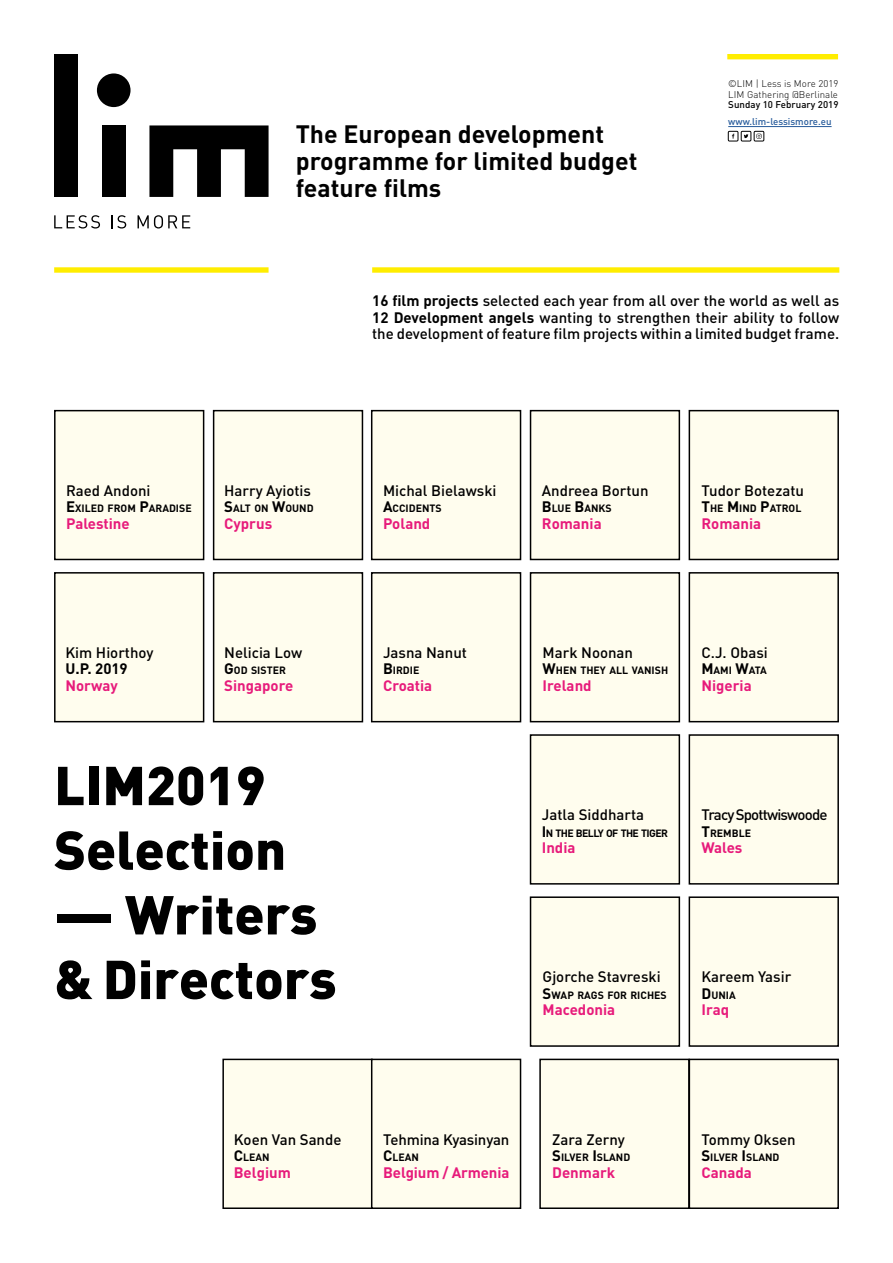
<style>
.page{position:relative;width:893px;height:1263px;background:#fff}
.page>*{position:absolute;margin:0;border:0;box-sizing:border-box;transform-origin:0 0}
.t1{font:900 53.85px/64.7px "DIN";color:#000}
.t2{font:700 24.9px/26.8px "DIN";color:#000}
.t3{font:500 15px/16.5px "DIN";color:#000;text-align:justify}
.t4{font:700 15px "DIN";color:#e71b7b}
.t5{font:500 15px "DIN";letter-spacing:-.055em;color:#000}
.t6{font:700 15px "DIN";color:#000}
.t7{font:700 10.5px "DIN";color:#000}
.t8{font:700 10.5px "DIN";letter-spacing:-.06em;color:#000}
.t9{font:300 9.75px/10.8px "DIN";letter-spacing:.005em;color:#000}
.t10{font:500 9.75px "DIN";color:#275b9b}
.t11{font:500 9.75px "DIN";letter-spacing:.005em;color:#000}
.s1{font-weight:700}
.s2{font-size:15px}
</style>
<div class="page">
<div style="left:372px;top:267px;width:467px;height:6px;background:#ffed00"></div>
<div style="left:54px;top:54px;width:24px;height:143px;background:#000"></div>
<div style="left:102px;top:125px;width:24px;height:72px;background:#000"></div>
<svg style="left:149px;top:125px;width:120px;height:72px"></svg>
<div style="left:97px;top:73px;width:34px;height:34px;background:#000;border-radius:50%"></div>
<svg style="left:54px;top:215px;width:46px;height:13px"></svg>
<svg style="left:111px;top:215px;width:15px;height:13px"></svg>
<svg style="left:138px;top:215px;width:52px;height:13px"></svg>
<hr style="left:728px;top:126px;width:104px;height:1px;background:#275b9b">
<div style="left:741px;top:131px;width:10px;height:10px;border:1px solid #000"></div>
<svg style="left:744px;top:134px;width:4px;height:4px"></svg>
<div style="left:728px;top:131px;width:10px;height:10px;border:1px solid #000"></div>
<div style="left:754px;top:131px;width:10px;height:10px;border:1px solid #000"></div>
<svg style="left:756px;top:134px;width:5px;height:5px"></svg>
<div style="left:54px;top:267px;width:215px;height:6px;background:#ffed00"></div>
<div style="left:727px;top:54px;width:111px;height:5px;background:#ffed00"></div>
<div style="left:55px;top:411px;width:149px;height:148px;background:#fffdee"></div>
<div style="left:54px;top:410px;width:150px;height:150px;border:2px solid #000"></div>
<div style="left:214px;top:411px;width:148px;height:148px;background:#fffdee"></div>
<div style="left:213px;top:410px;width:150px;height:150px;border:2px solid #000"></div>
<div style="left:372px;top:411px;width:148px;height:148px;background:#fffdee"></div>
<div style="left:371px;top:410px;width:150px;height:150px;border:2px solid #000"></div>
<div style="left:530px;top:411px;width:149px;height:148px;background:#fffdee"></div>
<div style="left:530px;top:410px;width:150px;height:150px;border:2px solid #000"></div>
<div style="left:689px;top:411px;width:149px;height:148px;background:#fffdee"></div>
<div style="left:689px;top:410px;width:150px;height:150px;border:2px solid #000"></div>
<div style="left:55px;top:573px;width:149px;height:149px;background:#fffdee"></div>
<div style="left:54px;top:572px;width:150px;height:150px;border:2px solid #000"></div>
<div style="left:214px;top:573px;width:148px;height:149px;background:#fffdee"></div>
<div style="left:213px;top:572px;width:150px;height:150px;border:2px solid #000"></div>
<div style="left:372px;top:573px;width:148px;height:149px;background:#fffdee"></div>
<div style="left:371px;top:572px;width:150px;height:150px;border:2px solid #000"></div>
<div style="left:530px;top:573px;width:149px;height:149px;background:#fffdee"></div>
<div style="left:530px;top:572px;width:150px;height:150px;border:2px solid #000"></div>
<div style="left:689px;top:573px;width:149px;height:149px;background:#fffdee"></div>
<div style="left:689px;top:572px;width:150px;height:150px;border:2px solid #000"></div>
<div style="left:530px;top:735px;width:149px;height:149px;background:#fffdee"></div>
<div style="left:530px;top:734px;width:150px;height:150px;border:2px solid #000"></div>
<div style="left:689px;top:735px;width:149px;height:149px;background:#fffdee"></div>
<div style="left:689px;top:734px;width:150px;height:150px;border:2px solid #000"></div>
<div style="left:530px;top:897px;width:149px;height:149px;background:#fffdee"></div>
<div style="left:530px;top:896px;width:150px;height:151px;border:2px solid #000"></div>
<div style="left:689px;top:897px;width:149px;height:149px;background:#fffdee"></div>
<div style="left:689px;top:896px;width:150px;height:151px;border:2px solid #000"></div>
<div style="left:223px;top:1059px;width:149px;height:149px;background:#fffdee"></div>
<div style="left:222px;top:1059px;width:151px;height:150px;border:2px solid #000"></div>
<div style="left:372px;top:1059px;width:148px;height:149px;background:#fffdee"></div>
<div style="left:371px;top:1059px;width:150px;height:150px;border:2px solid #000"></div>
<div style="left:540px;top:1059px;width:149px;height:149px;background:#fffdee"></div>
<div style="left:539px;top:1059px;width:151px;height:150px;border:2px solid #000"></div>
<div style="left:689px;top:1059px;width:149px;height:149px;background:#fffdee"></div>
<div style="left:689px;top:1059px;width:150px;height:150px;border:2px solid #000"></div>
<h2 class="t2" style="left:296px;top:120px;width:343px">The European development programme for limited budget feature films</h2>
<p class="t9" style="left:728px;top:78px;width:112px">©LIM | Less is More 2019<br>LIM Gathering @Berlinale</p>
<p class="t11" style="left:728px;top:99px;width:112px">Sunday 10 February 2019</p>
<p class="t10" style="left:728px;top:115px;width:105px">www.lim-lessismore.eu</p>
<p class="t3" style="left:372px;top:292px;width:469px"><span class="s1">16 film projects</span> selected each year from all over the world as well as <span class="s1">12 Development angels</span> wanting to strengthen their ability to follow the development of feature film projects within a limited budget frame.</p>
<p class="t3" style="left:66px;top:482px;width:86px">Raed Andoni</p>
<p class="t7" style="left:66px;top:502px;width:126px"><span class="s2">E</span>XILED FROM <span class="s2">P</span>ARADISE</p>
<p class="t4" style="left:66px;top:513px;width:65px">Palestine</p>
<p class="t3" style="left:224px;top:482px;width:88px">Harry Ayiotis</p>
<p class="t7" style="left:224px;top:502px;width:91px"><span class="s2">S</span>ALT ON <span class="s2">W</span>OUND</p>
<p class="t4" style="left:224px;top:513px;width:50px">Cyprus</p>
<p class="t3" style="left:383px;top:482px;width:115px">Michal Bielawski</p>
<p class="t7" style="left:383px;top:502px;width:60px"><span class="s2">A</span>CCIDENTS</p>
<p class="t4" style="left:383px;top:513px;width:49px">Poland</p>
<p class="t3" style="left:542px;top:482px;width:108px">Andreea Bortun</p>
<p class="t7" style="left:542px;top:502px;width:71px"><span class="s2">B</span>LUE <span class="s2">B</span>ANKS</p>
<p class="t4" style="left:542px;top:513px;width:61px">Romania</p>
<p class="t3" style="left:701px;top:482px;width:104px">Tudor Botezatu</p>
<p class="t7" style="left:701px;top:502px;width:101px"><span class="s2">T</span>HE <span class="s2">M</span> IND <span class="s2">P</span>ATROL</p>
<p class="t4" style="left:701px;top:513px;width:61px">Romania</p>
<p class="t3" style="left:65px;top:644px;width:90px">Kim Hiorthoy</p>
<p class="t6" style="left:65px;top:659px;width:64px">U.P. 2019</p>
<p class="t4" style="left:65px;top:676px;width:54px">Norway</p>
<p class="t3" style="left:224px;top:644px;width:80px">Nelicia Low</p>
<p class="t7" style="left:224px;top:664px;width:63px"><span class="s2">G</span>OD SISTER</p>
<p class="t4" style="left:224px;top:676px;width:71px">Singapore</p>
<h1 class="t1" style="left:54px;top:750px;width:233px">LIM2019<br>Selection</h1>
<h1 class="t1" style="left:54px;top:880px;width:284px">— Writers &amp; Directors</h1>
<p class="t3" style="left:383px;top:644px;width:86px">Jasna Nanut</p>
<p class="t7" style="left:383px;top:664px;width:36px"><span class="s2">B</span>IRDIE</p>
<p class="t4" style="left:383px;top:676px;width:51px">Croatia</p>
<p class="t3" style="left:543px;top:644px;width:92px">Mark Noonan</p>
<p class="t7" style="left:543px;top:664px;width:127px"><span class="s2">W</span>HEN THEY ALL VANISH</p>
<p class="t4" style="left:543px;top:676px;width:51px">Ireland</p>
<p class="t3" style="left:701px;top:644px;width:68px">C.J. Obasi</p>
<p class="t7" style="left:701px;top:664px;width:67px"><span class="s2">M</span> AMI <span class="s2">W</span>ATA</p>
<p class="t4" style="left:701px;top:676px;width:52px">Nigeria</p>
<p class="t3" style="left:542px;top:806px;width:104px">Jatla Siddharta</p>
<p class="t8" style="left:542px;top:826px;width:128px"><span class="s2">I</span> N THE BELLY OF THE TIGER</p>
<p class="t4" style="left:542px;top:838px;width:35px">India</p>
<p class="t5" style="left:701px;top:805px;width:128px">Tracy Spottwiswoode</p>
<p class="t7" style="left:701px;top:826px;width:50px"><span class="s2">T</span>REMBLE</p>
<p class="t4" style="left:701px;top:838px;width:42px">Wales</p>
<p class="t3" style="left:543px;top:968px;width:120px">Gjorche Stavreski</p>
<p class="t7" style="left:543px;top:988px;width:126px"><span class="s2">S</span>WAP RAGS FOR RICHES</p>
<p class="t4" style="left:543px;top:1000px;width:74px">Macedonia</p>
<p class="t3" style="left:701px;top:968px;width:91px">Kareem Yasir</p>
<p class="t7" style="left:701px;top:988px;width:36px"><span class="s2">D</span>UNIA</p>
<p class="t4" style="left:701px;top:1000px;width:29px">Iraq</p>
<p class="t3" style="left:234px;top:1130px;width:109px">Koen Van Sande</p>
<p class="t7" style="left:234px;top:1150px;width:37px"><span class="s2">C</span>LEAN</p>
<p class="t4" style="left:234px;top:1162px;width:59px">Belgium</p>
<p class="t3" style="left:383px;top:1130px;width:128px">Tehmina Kyasinyan</p>
<p class="t7" style="left:383px;top:1150px;width:37px"><span class="s2">C</span>LEAN</p>
<p class="t4" style="left:383px;top:1162px;width:128px">Belgium / Armenia</p>
<p class="t3" style="left:552px;top:1130px;width:74px">Zara Zerny</p>
<p class="t7" style="left:552px;top:1150px;width:80px"><span class="s2">S</span>ILVER <span class="s2">I</span>SLAND</p>
<p class="t4" style="left:552px;top:1162px;width:65px">Denmark</p>
<p class="t3" style="left:701px;top:1130px;width:96px">Tommy Oksen</p>
<p class="t7" style="left:701px;top:1150px;width:80px"><span class="s2">S</span>ILVER <span class="s2">I</span>SLAND</p>
<p class="t4" style="left:701px;top:1162px;width:52px">Canada</p>
</div>
